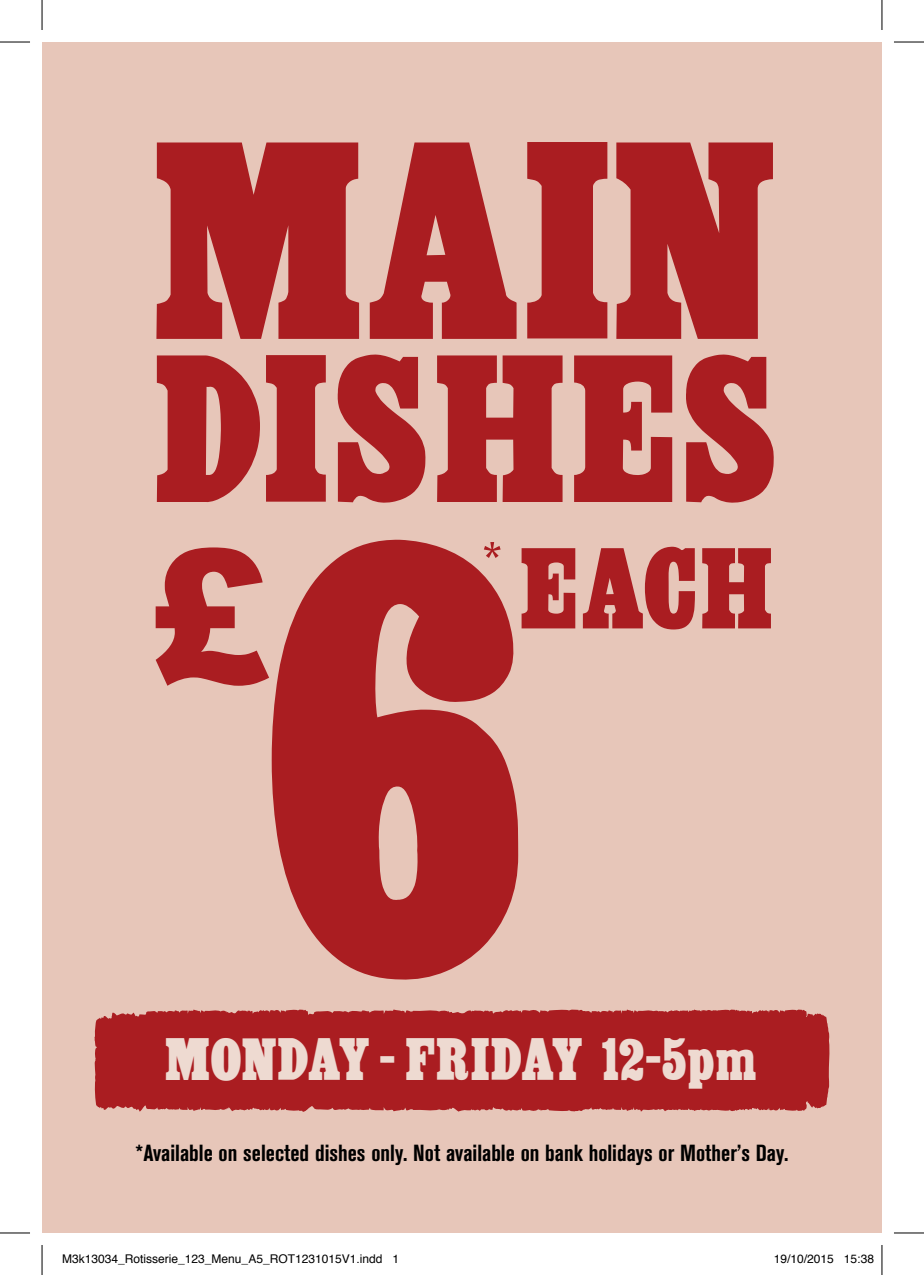
<style>
.page{position:relative;width:924px;height:1275px;background:#fff}
.page>*{position:absolute;margin:0;border:0;box-sizing:border-box;transform-origin:0 0}
.t1{font:473.6px "Cairo";color:#aa1d21}
.t2{font:218.2px "Cairo";color:#aa1d21}
.t3{font:900 186.8px "Arial";color:#aa1d21}
.t4{font:162.8px "Cairo";letter-spacing:.03em;color:#aa1d21}
.t5{font:89.2px "Cairo";color:#aa1d21}
.t6{font:46.2px "Cairo";letter-spacing:.01em;color:#eedad1}
.t7{font:700 condensed 23.2px "Akzidenz Grotesk BE";color:#000}
.t8{font:12px "Helvetica";color:#000}
</style>
<div class="page">
<div style="left:42px;top:42px;width:839px;height:1191px;background:#e7c6b9"></div>
<div style="left:94px;top:1009px;width:735px;height:103px;background:#aa1d21"></div>
<svg style="left:484px;top:542px;width:16px;height:16px"></svg>
<hr style="left:0;top:42px;width:30px;height:1px;background:#000">
<hr style="left:893px;top:42px;width:30px;height:1px;background:#000">
<hr style="left:0;top:1232px;width:30px;height:1px;background:#000">
<hr style="left:893px;top:1232px;width:30px;height:1px;background:#000">
<hr style="left:42px;top:0;width:1px;height:30px;background:#000">
<hr style="left:42px;top:1245px;width:1px;height:30px;background:#000">
<hr style="left:881px;top:0;width:1px;height:30px;background:#000">
<hr style="left:881px;top:1245px;width:1px;height:30px;background:#000">
<h2 class="t2" style="left:157px;top:127px;width:625px">MAIN</h2>
<h3 class="t4" style="left:157px;top:344px;width:626px">DISHES</h3>
<h1 class="t1" style="left:271px;top:513px;width:261px">6</h1>
<h3 class="t5" style="left:521px;top:542px;width:254px">EACH</h3>
<h3 class="t3" style="left:145px;top:481px;width:126px">£</h3>
<h3 class="t6" style="left:166px;top:1035px;width:592px">MONDAY - FRIDAY 12-5pm</h3>
<p class="t7" style="left:135px;top:1140px;width:654px">*Available on selected dishes only. Not available on bank holidays or Mother’s Day.</p>
<p class="t8" style="left:62px;top:1249px;width:338px">M3k13034_Rotisserie_123_Menu_A5_ROT1231015V1.indd 1</p>
<p class="t8" style="left:773px;top:1249px;width:102px">19/10/2015 15:38</p>
</div>
